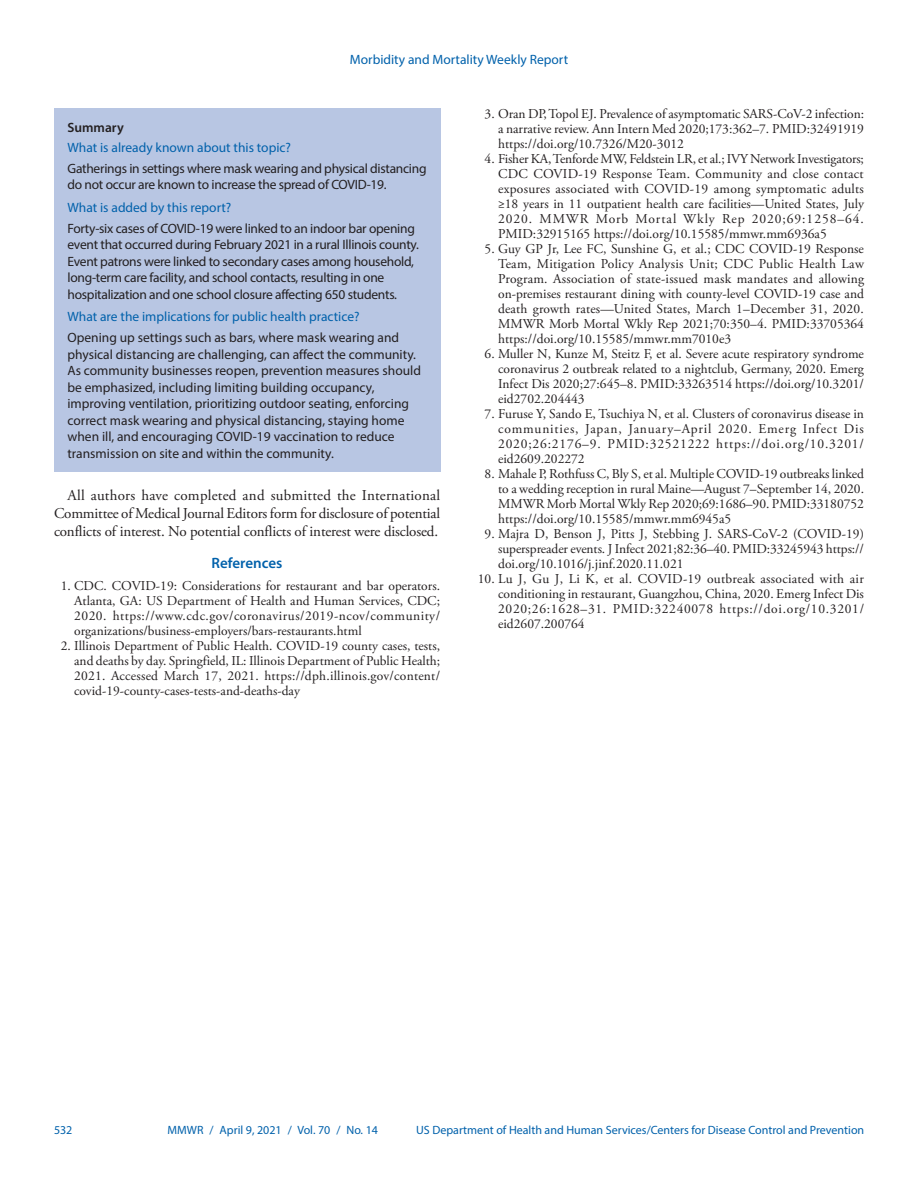
<style>
.page{position:relative;width:918px;height:1188px;background:#fff}
.page>*{position:absolute;margin:0;border:0;box-sizing:border-box;transform-origin:0 0}
.Conflict_of_Interest{font:15px/18px "Adobe Garamond Pro";letter-spacing:-.01em;color:#231f20;text-align:justify}
.Ref_Title{font:600 15px "Myriad Pro";color:#0161ab}
.Reference_10{font:13.5px/15px "Adobe Garamond Pro";color:#231f20;text-align:justify}
.Summary_Box_Text{font:13.5px/16.5px "Myriad Pro";letter-spacing:-.005em;color:#231f20}
.Summary_Box_Heading{font:13.5px "Myriad Pro";color:#0161ab}
.Summary_Box_Ttile{font:600 13.5px "Myriad Pro";color:#231f20}
.t1{font:12px "Myriad Pro";color:#0161ab}
</style>
<div class="page">
<div style="left:54px;top:108px;width:386px;height:363px;background:#b8c6e3"></div>
<p class="Summary_Box_Heading" style="left:350px;top:51px;width:220px">Morbidity and Mortality Weekly Report</p>
<h1 class="Summary_Box_Ttile" style="left:68px;top:119px;width:58px">Summary</h1>
<h1 class="Summary_Box_Heading" style="left:68px;top:139px;width:225px">What is already known about this topic?</h1>
<p class="Summary_Box_Text" style="left:68px;top:160px;width:361px">Gatherings in settings where mask wearing and physical distancing do not occur are known to increase the spread of COVID-19.</p>
<h1 class="Summary_Box_Heading" style="left:68px;top:199px;width:165px">What is added by this report?</h1>
<p class="Summary_Box_Text" style="left:68px;top:220px;width:353px">Forty-six cases of COVID-19 were linked to an indoor bar opening event that occurred during February 2021 in a rural Illinois county.<br>Event patrons were linked to secondary cases among household, long-term care facility, and school contacts, resulting in one hospitalization and one school closure affecting 650 students.</p>
<h1 class="Summary_Box_Heading" style="left:68px;top:309px;width:294px">What are the implications for public health practice?</h1>
<p class="Summary_Box_Text" style="left:68px;top:329px;width:355px">Opening up settings such as bars, where mask wearing and physical distancing are challenging, can affect the community.<br>As community businesses reopen, prevention measures should be emphasized, including limiting building occupancy, improving ventilation, prioritizing outdoor seating, enforcing correct mask wearing and physical distancing, staying home when ill, and encouraging COVID-19 vaccination to reduce transmission on site and within the community.</p>
<p class="Conflict_of_Interest" style="left:54px;top:487px;width:388px;text-indent:14px">All authors have completed and submitted the International Committee of Medical Journal Editors form for disclosure of potential conflicts of interest. No potential conflicts of interest were disclosed.</p>
<h1 class="Ref_Title" style="left:212px;top:553px;width:72px">References</h1>
<p class="Reference_10" style="left:74px;top:578px;width:367px;text-indent:-14px">1. CDC. COVID-19: Considerations for restaurant and bar operators.<br>Atlanta, GA: US Department of Health and Human Services, CDC; 2020. https://www.cdc.gov/coronavirus/2019-ncov/community/ organizations/business-employers/bars-restaurants.html</p>
<p class="Reference_10" style="left:74px;top:638px;width:367px;text-indent:-14px">2. Illinois Department of Public Health. COVID-19 county cases, tests, and deaths by day. Springfield, IL: Illinois Department of Public Health; 2021. Accessed March 17, 2021. https://dph.illinois.gov/content/ covid-19-county-cases-tests-and-deaths-day</p>
<p class="Reference_10" style="left:498px;top:106px;width:367px;text-indent:-14px">3. Oran DP, Topol EJ. Prevalence of asymptomatic SARS-CoV-2 infection: a narrative review. Ann Intern Med 2020;173:362–7. PMID:32491919 https://doi.org/10.7326/M20-3012</p>
<p class="Reference_10" style="left:498px;top:151px;width:367px;text-indent:-14px">4. Fisher KA, Tenforde MW, Feldstein LR, et al.; IVY Network Investigators; CDC COVID-19 Response Team. Community and close contact exposures associated with COVID-19 among symptomatic adults ≥18 years in 11 outpatient health care facilities—United States, July 2020. MMWR Morb Mortal Wkly Rep 2020;69:1258–64.<br>PMID:32915165 https://doi.org/10.15585/mmwr.mm6936a5</p>
<p class="Reference_10" style="left:498px;top:241px;width:368px;text-indent:-14px">5. Guy GP Jr, Lee FC, Sunshine G, et al.; CDC COVID-19 Response Team, Mitigation Policy Analysis Unit; CDC Public Health Law Program. Association of state-issued mask mandates and allowing on-premises restaurant dining with county-level COVID-19 case and death growth rates—United States, March 1–December 31, 2020.<br>MMWR Morb Mortal Wkly Rep 2021;70:350–4. PMID:33705364 https://doi.org/10.15585/mmwr.mm7010e3</p>
<p class="Reference_10" style="left:498px;top:346px;width:367px;text-indent:-14px">6. Muller N, Kunze M, Steitz F, et al. Severe acute respiratory syndrome coronavirus 2 outbreak related to a nightclub, Germany, 2020. Emerg Infect Dis 2020;27:645–8. PMID:33263514 https://doi.org/10.3201/ eid2702.204443</p>
<p class="Reference_10" style="left:498px;top:406px;width:367px;text-indent:-13px">7. Furuse Y, Sando E, Tsuchiya N, et al. Clusters of coronavirus disease in communities, Japan, January–April 2020. Emerg Infect Dis 2020;26:2176–9. PMID:32521222 https://doi.org/10.3201/ eid2609.202272</p>
<p class="Reference_10" style="left:498px;top:466px;width:367px;text-indent:-14px">8. Mahale P, Rothfuss C, Bly S, et al. Multiple COVID-19 outbreaks linked to a wedding reception in rural Maine—August 7–September 14, 2020.<br>MMWR Morb Mortal Wkly Rep 2020;69:1686–90. PMID:33180752 https://doi.org/10.15585/mmwr.mm6945a5</p>
<p class="Reference_10" style="left:498px;top:526px;width:367px;text-indent:-14px">9. Majra D, Benson J, Pitts J, Stebbing J. SARS-CoV-2 (COVID-19) superspreader events. J Infect 2021;82:36–40. PMID:33245943 https:// doi.org/10.1016/j.jinf.2020.11.021</p>
<p class="Reference_10" style="left:498px;top:571px;width:367px;text-indent:-20px">10. Lu J, Gu J, Li K, et al. COVID-19 outbreak associated with air conditioning in restaurant, Guangzhou, China, 2020. Emerg Infect Dis 2020;26:1628–31. PMID:32240078 https://doi.org/10.3201/ eid2607.200764</p>
<p class="t1" style="left:54px;top:1123px;width:20px">532</p>
<p class="t1" style="left:168px;top:1123px;width:212px">MMWR / April 9, 2021 / Vol. 70 / No. 14</p>
<p class="t1" style="left:416px;top:1123px;width:450px">US Department of Health and Human Services/Centers for Disease Control and Prevention</p>
</div>
